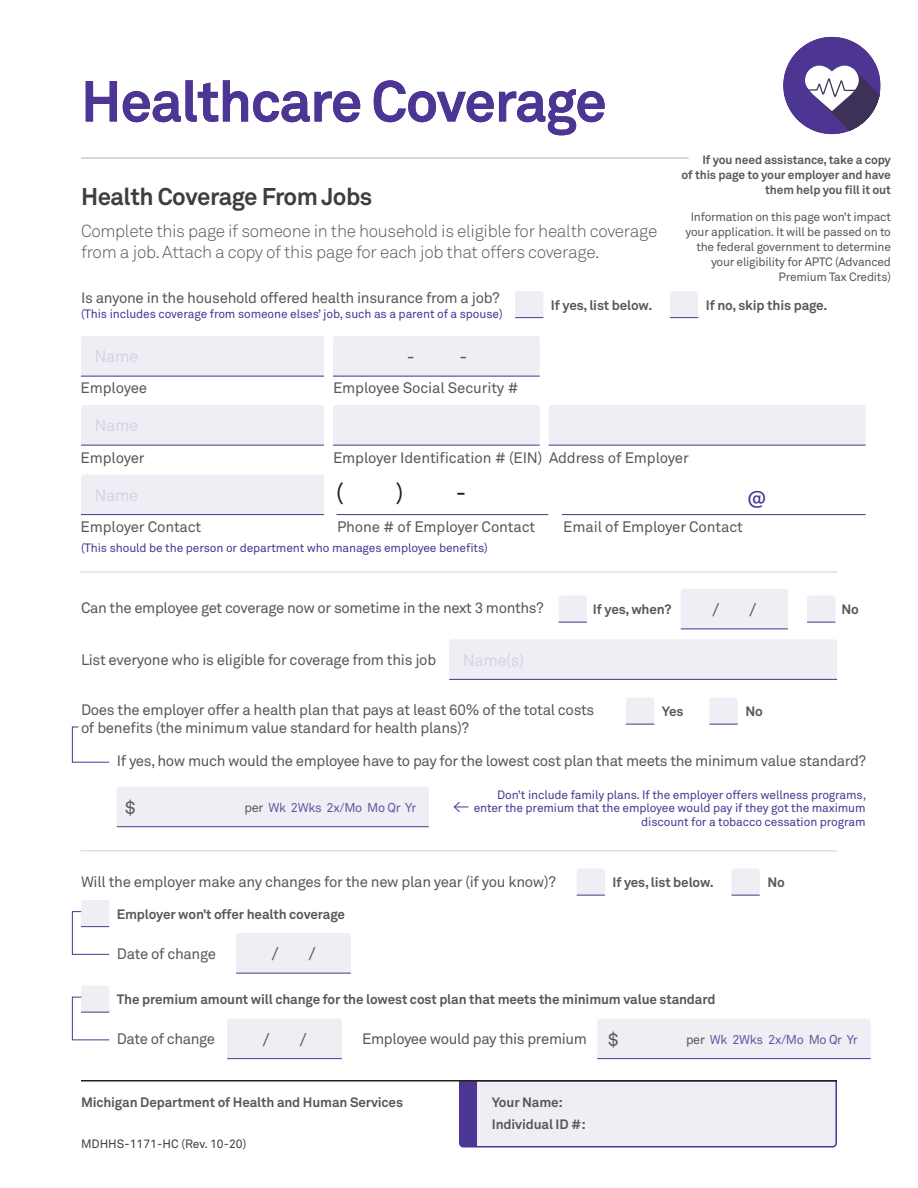
<style>
.page{position:relative;width:918px;height:1188px;background:#fff}
.page>*{position:absolute;margin:0;border:0;box-sizing:border-box;transform-origin:0 0}
.t1{font:700 57px "Akkurat Std";letter-spacing:-.025em;color:#4d3593}
.t2{font:700 24px "Akkurat Std";letter-spacing:-.02em;color:#3e3e3f}
.Instruction{font:24px "Akkurat Std";color:#231f20}
.Instruction-2{font:21px "Akkurat Std";color:#4d3593}
.Instruction-3{font:18px "Akkurat Std";color:#57585a}
.Instruction-4{font:300 17.25px/21px "Akkurat Std";letter-spacing:-.02em;color:#57585a}
.t3{font:16.5px "Akkurat Std";letter-spacing:-.02em;color:#d6d3e5}
.Instruction-5{font:15px/18px "Akkurat Std";letter-spacing:-.02em;color:#57585a}
.Instruction-6{font:700 13.5px "Akkurat Std";letter-spacing:-.01em;color:#57585a}
.Instruction-7{font:12.75px "Akkurat Std";letter-spacing:-.025em;color:#6955a2}
.Blue_side_note{font:12px/13.5px "Akkurat Std";letter-spacing:-.01em;color:#4d3593;text-align:right}
.Side_note_instructio{font:12px/15px "Akkurat Std";letter-spacing:-.02em;color:#57585a;text-align:right}
.Side_note_instructio-2{font:700 12px/15px "Akkurat Std";letter-spacing:-.01em;color:#57585a;text-align:right}
.t4{font:12px "Akkurat Std";color:#3e3e3f}
.s1{color:#57585a}
</style>
<div class="page">
<div style="left:117px;top:787px;width:312px;height:39px;background:#efeef4"></div>
<hr style="left:117px;top:826px;width:312px;height:1px;background:#4d3593">
<div style="left:597px;top:1019px;width:274px;height:39px;background:#efeef4"></div>
<hr style="left:597px;top:1058px;width:274px;height:1px;background:#4d3593">
<svg style="left:577px;top:869px;width:28px;height:27px"></svg>
<svg style="left:559px;top:596px;width:28px;height:27px"></svg>
<svg style="left:731px;top:869px;width:29px;height:27px"></svg>
<svg style="left:807px;top:596px;width:28px;height:27px"></svg>
<svg style="left:72px;top:900px;width:38px;height:55px"></svg>
<svg style="left:72px;top:986px;width:38px;height:55px"></svg>
<div style="left:236px;top:933px;width:115px;height:40px;background:#efeef4"></div>
<hr style="left:236px;top:973px;width:115px;height:1px;background:#4d3593">
<div style="left:681px;top:589px;width:107px;height:39px;background:#efeef4"></div>
<hr style="left:681px;top:628px;width:107px;height:1px;background:#4d3593">
<div style="left:227px;top:1019px;width:115px;height:39px;background:#efeef4"></div>
<hr style="left:227px;top:1058px;width:115px;height:1px;background:#4d3593">
<div style="left:449px;top:639px;width:388px;height:40px;background:#efeef4"></div>
<hr style="left:449px;top:679px;width:388px;height:1px;background:#4d3593">
<svg style="left:515px;top:291px;width:28px;height:27px"></svg>
<svg style="left:670px;top:291px;width:28px;height:27px"></svg>
<div style="left:81px;top:405px;width:243px;height:40px;background:#efeef4"></div>
<hr style="left:81px;top:445px;width:243px;height:1px;background:#4d3593">
<div style="left:81px;top:475px;width:243px;height:39px;background:#efeef4"></div>
<hr style="left:81px;top:514px;width:243px;height:1px;background:#4d3593">
<div style="left:81px;top:336px;width:243px;height:40px;background:#efeef4"></div>
<hr style="left:81px;top:376px;width:243px;height:1px;background:#4d3593">
<div style="left:549px;top:405px;width:317px;height:40px;background:#efeef4"></div>
<hr style="left:549px;top:445px;width:317px;height:1px;background:#4d3593">
<div style="left:333px;top:405px;width:207px;height:40px;background:#efeef4"></div>
<hr style="left:333px;top:445px;width:207px;height:1px;background:#4d3593">
<div style="left:333px;top:336px;width:207px;height:40px;background:#efeef4"></div>
<hr style="left:333px;top:376px;width:207px;height:1px;background:#4d3593">
<hr style="left:336px;top:514px;width:212px;height:1px;background:#4d3593">
<hr style="left:562px;top:514px;width:304px;height:1px;background:#4d3593">
<svg style="left:626px;top:698px;width:28px;height:27px"></svg>
<svg style="left:709px;top:698px;width:29px;height:27px"></svg>
<hr style="left:81px;top:157px;width:607px;height:2px;background:#d1d2d4">
<svg style="left:459px;top:1082px;width:378px;height:66px;background:#e3e1ed"></svg>
<hr style="left:81px;top:1080px;width:756px;height:2px;background:#231f20">
<svg style="left:783px;top:37px;width:97px;height:97px"></svg>
<svg style="left:72px;top:726px;width:38px;height:37px"></svg>
<hr style="left:81px;top:572px;width:756px;height:1px;background:#d1d2d4">
<hr style="left:81px;top:850px;width:756px;height:1px;background:#d1d2d4">
<svg style="left:453px;top:801px;width:16px;height:11px"></svg>
<h1 class="t1" style="left:81px;top:66px;width:527px">Healthcare Coverage</h1>
<h2 class="t2" style="left:81px;top:182px;width:293px">Health Coverage From Jobs</h2>
<p class="Instruction-4" style="left:81px;top:221px;width:578px">Complete this page if someone in the household is eligible for health coverage from a job. Attach a copy of this page for each job that offers coverage.</p>
<p class="Instruction-5" style="left:81px;top:289px;width:420px">Is anyone in the household offered health insurance from a job?</p>
<p class="Blue_side_note" style="left:81px;top:307px;width:423px">(This includes coverage from someone elses’ job, such as a parent of a spouse)</p>
<p class="t3" style="left:94px;top:347px;width:45px">Name</p>
<p class="Instruction-3" style="left:407px;top:346px;width:9px">-</p>
<p class="Instruction-3" style="left:460px;top:346px;width:9px">-</p>
<p class="Instruction-5" style="left:81px;top:379px;width:68px">Employee</p>
<p class="Instruction-5" style="left:333px;top:379px;width:187px">Employee Social Security #</p>
<p class="t3" style="left:94px;top:416px;width:45px">Name</p>
<p class="Instruction-6" style="left:551px;top:297px;width:103px">If yes, list below.</p>
<p class="Side_note_instructio-2" style="left:682px;top:152px;width:211px">If you need assistance, take a copy<br>of this page to your employer and have them help you fill it out</p>
<p class="Side_note_instructio" style="left:686px;top:209px;width:207px">Information on this page won’t impact your application. It will be passed on to the federal government to determine your eligibility for APTC (Advanced Premium Tax Credits)</p>
<p class="Instruction-6" style="left:706px;top:297px;width:123px">If no, skip this page.</p>
<p class="Instruction-5" style="left:333px;top:448px;width:211px">Employer Identification # (EIN)</p>
<p class="Instruction-5" style="left:81px;top:448px;width:66px">Employer</p>
<p class="Instruction-5" style="left:549px;top:448px;width:141px">Address of Employer</p>
<p class="t3" style="left:94px;top:486px;width:45px">Name</p>
<p class="Instruction" style="left:336px;top:479px;width:9px">(</p>
<p class="Instruction" style="left:396px;top:479px;width:9px">)</p>
<p class="Instruction" style="left:456px;top:479px;width:12px">-</p>
<p class="Instruction-2" style="left:747px;top:487px;width:21px">@</p>
<p class="Instruction-5" style="left:81px;top:517px;width:122px">Employer Contact</p>
<p class="Instruction-5" style="left:337px;top:517px;width:200px">Phone # of Employer Contact</p>
<p class="Blue_side_note" style="left:81px;top:541px;width:408px">(This should be the person or department who manages employee benefits)</p>
<p class="Instruction-5" style="left:563px;top:517px;width:181px">Email of Employer Contact</p>
<p class="Instruction-5" style="left:81px;top:599px;width:464px">Can the employee get coverage now or sometime in the next 3 months?</p>
<p class="Instruction-6" style="left:842px;top:601px;width:19px">No</p>
<p class="Instruction-3" style="left:712px;top:599px;width:9px">/</p>
<p class="Instruction-3" style="left:749px;top:599px;width:9px">/</p>
<p class="Instruction-6" style="left:593px;top:601px;width:80px">If yes, when?</p>
<p class="Instruction-5" style="left:81px;top:651px;width:357px">List everyone who is eligible for coverage from this job</p>
<p class="t3" style="left:463px;top:650px;width:63px">Name(s)</p>
<p class="Instruction-5" style="left:81px;top:701px;width:515px">Does the employer offer a health plan that pays at least 60% of the total costs of benefits (the minimum value standard for health plans)?</p>
<p class="Instruction-6" style="left:662px;top:703px;width:23px">Yes</p>
<p class="Instruction-6" style="left:745px;top:703px;width:19px">No</p>
<p class="Instruction-5" style="left:117px;top:752px;width:751px">If yes, how much would the employee have to pay for the lowest cost plan that meets the minimum value standard?</p>
<p class="Instruction-3" style="left:125px;top:797px;width:12px">$</p>
<p class="Instruction-7" style="left:245px;top:800px;width:173px"><span class="s1">per</span> Wk 2Wks 2x/Mo Mo Qr Yr</p>
<p class="Blue_side_note" style="left:497px;top:788px;width:371px">Don’t include family plans. If the employer offers wellness programs,</p>
<p class="Blue_side_note" style="left:474px;top:801px;width:393px">enter the premium that the employee would pay if they got the maximum discount for a tobacco cessation program</p>
<p class="Instruction-5" style="left:81px;top:872px;width:476px">Will the employer make any changes for the new plan year (if you know)?</p>
<p class="Instruction-6" style="left:117px;top:906px;width:230px">Employer won’t offer health coverage</p>
<p class="Instruction-5" style="left:117px;top:944px;width:101px">Date of change</p>
<p class="Instruction-3" style="left:271px;top:944px;width:9px">/</p>
<p class="Instruction-3" style="left:308px;top:944px;width:9px">/</p>
<p class="Instruction-6" style="left:612px;top:874px;width:103px">If yes, list below.</p>
<p class="Instruction-6" style="left:117px;top:991px;width:600px">The premium amount will change for the lowest cost plan that meets the minimum value standard</p>
<p class="Instruction-6" style="left:767px;top:874px;width:19px">No</p>
<p class="Instruction-3" style="left:262px;top:1029px;width:9px">/</p>
<p class="Instruction-3" style="left:299px;top:1029px;width:9px">/</p>
<p class="Instruction-5" style="left:117px;top:1030px;width:100px">Date of change</p>
<p class="Instruction-5" style="left:362px;top:1030px;width:227px">Employee would pay this premium</p>
<p class="Instruction-6" style="left:81px;top:1094px;width:324px">Michigan Department of Health and Human Services</p>
<p class="Instruction-6" style="left:492px;top:1094px;width:73px">Your Name:</p>
<p class="t4" style="left:81px;top:1136px;width:167px">MDHHS-1171-HC (Rev. 10-20)</p>
<p class="Instruction-6" style="left:492px;top:1116px;width:95px">Individual ID #:</p>
<p class="Instruction-3" style="left:608px;top:1029px;width:12px">$</p>
<p class="Instruction-7" style="left:686px;top:1032px;width:173px"><span class="s1">per</span> Wk 2Wks 2x/Mo Mo Qr Yr</p>
</div>
